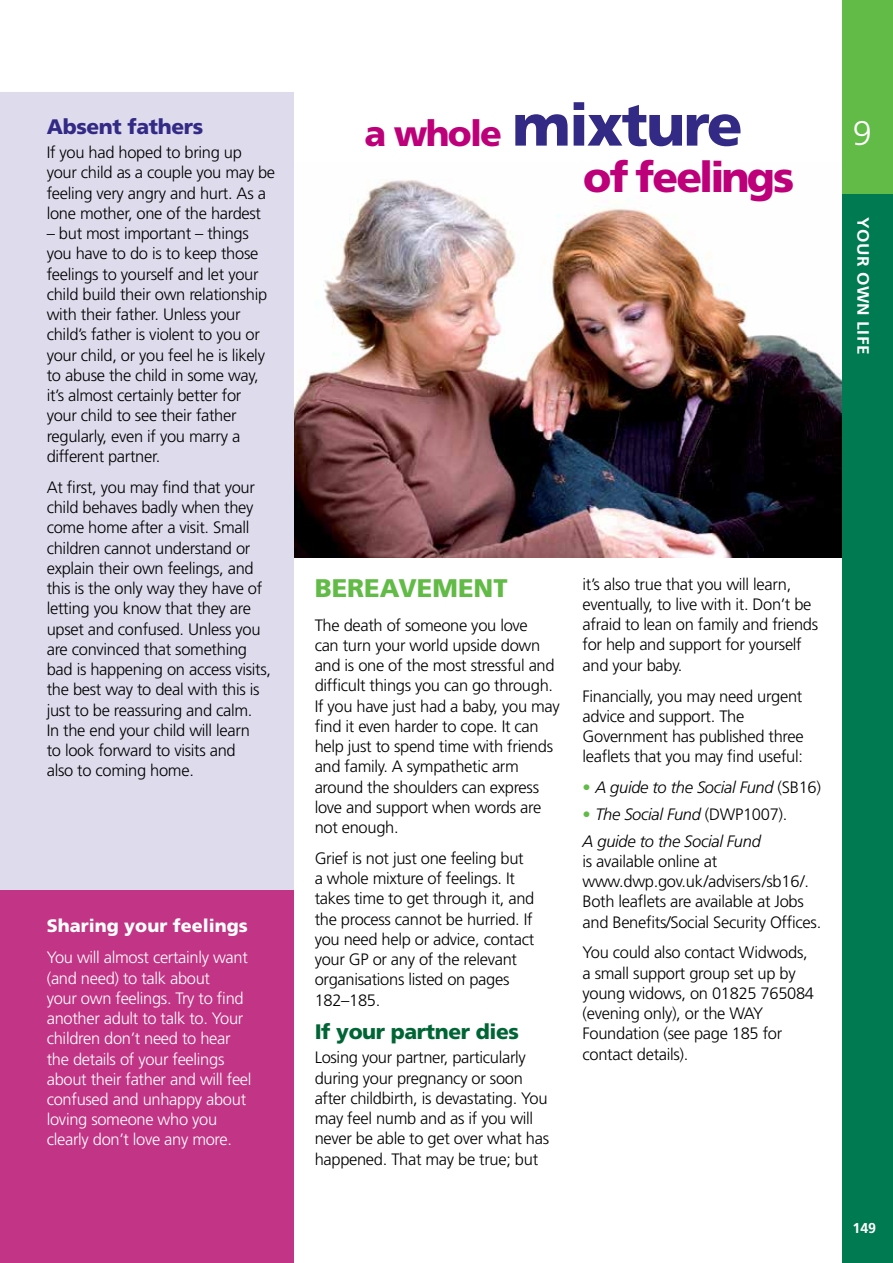
<style>
.page{position:relative;width:893px;height:1263px;background:#fff}
.page>*{position:absolute;margin:0;border:0;box-sizing:border-box;transform-origin:0 0}
.t1{font:900 58.8px "Frutiger";letter-spacing:-.03em;color:#332a86}
.t2{font:900 42.3px "Frutiger";letter-spacing:-.06em;color:#bd007a}
.t3{font:300 34.2px "Frutiger";color:#fff}
.t4{font:900 25.5px "Frutiger";color:#62bb46}
.t5{font:900 21px "Frutiger";letter-spacing:-.02em;color:#006535}
.t6{font:900 21px "Frutiger";letter-spacing:-.02em;color:#332a86}
.t7{font:900 18px "Frutiger";color:#fff}
.t8{font:300 16.5px/20.2px "Frutiger";letter-spacing:-.02em;color:#000}
.t9{font:300 16.5px/20.2px "Frutiger";letter-spacing:-.02em;color:#fff}
.t10{font:italic 300 16.5px/26.7px "Frutiger";letter-spacing:-.02em;color:#000}
.t11{font:700 16.35px "Frutiger";letter-spacing:.025em;color:#fff;scale:1.05 1}
.t12{font:700 14.25px "Frutiger";color:#fff}
.s1{font-size:35.85px;color:#bd007a}
.s2{font-style:normal;color:#62bb46}
.s3{font-style:normal}
</style>
<div class="page">
<img style="left:293px;top:163px;width:549px;height:394px">
<div style="left:0;top:92px;width:293px;height:1104px;background:#dedcec"></div>
<div style="left:0;top:890px;width:293px;height:373px;background:#c23485"></div>
<div style="left:842px;top:164px;width:51px;height:1099px;background:#007a50"></div>
<div style="left:842px;top:0;width:51px;height:193px;background:#62bb46"></div>
<p class="t6" style="left:47px;top:114px;width:158px">Absent fathers</p>
<p class="t8" style="left:47px;top:142px;width:230px">If you had hoped to bring up your child as a couple you may be feeling very angry and hurt. As a lone mother, one of the hardest</p>
<p class="t8" style="left:47px;top:223px;width:222px">– but most important – things you have to do is to keep those feelings to yourself and let your child build their own relationship with their father. Unless your child’s father is violent to you or your child, or you feel he is likely to abuse the child in some way, it’s almost certainly better for your child to see their father regularly, even if you marry a different partner.</p>
<p class="t8" style="left:47px;top:477px;width:226px">At first, you may find that your child behaves badly when they come home after a visit. Small children cannot understand or explain their own feelings, and this is the only way they have of letting you know that they are upset and confused. Unless you are convinced that something bad is happening on access visits, the best way to deal with this is just to be reassuring and calm.<br>In the end your child will learn<br>to look forward to visits and<br>also to coming home.</p>
<p class="t7" style="left:47px;top:915px;width:203px">Sharing your feelings</p>
<p class="t9" style="left:47px;top:947px;width:206px">You will almost certainly want (and need) to talk about<br>your own feelings. Try to find another adult to talk to. Your children don’t need to hear the details of your feelings about their father and will feel confused and unhappy about loving someone who you clearly don’t love any more.</p>
<h1 class="t1" style="left:365px;top:89px;width:380px"><span class="s1">a whole</span> mixture</h1>
<h2 class="t2" style="left:583px;top:152px;width:213px">of feelings</h2>
<h3 class="t3" style="left:853px;top:114px;width:21px">9</h3>
<p class="t11" style="left:873px;top:217px;width:132px;rotate:90deg">YOUR OWN LIFE</p>
<h3 class="t4" style="left:315px;top:572px;width:194px">BEREAVEMENT</h3>
<p class="t8" style="left:315px;top:615px;width:247px">The death of someone you love<br>can turn your world upside down and is one of the most stressful and difficult things you can go through.<br>If you have just had a baby, you may find it even harder to cope. It can help just to spend time with friends and family. A sympathetic arm around the shoulders can express love and support when words are not enough.</p>
<p class="t8" style="left:315px;top:848px;width:221px">Grief is not just one feeling but a whole mixture of feelings. It takes time to get through it, and the process cannot be hurried. If you need help or advice, contact your GP or any of the relevant organisations listed on pages<br>182–185.</p>
<p class="t5" style="left:315px;top:1019px;width:206px">If your partner dies</p>
<p class="t8" style="left:315px;top:1047px;width:236px">Losing your partner, particularly during your pregnancy or soon after childbirth, is devastating. You may feel numb and as if you will never be able to get over what has happened. That may be true; but</p>
<p class="t8" style="left:583px;top:574px;width:237px">it’s also true that you will learn, eventually, to live with it. Don’t be afraid to lean on family and friends for help and support for yourself and your baby.</p>
<p class="t8" style="left:583px;top:686px;width:223px">Financially, you may need urgent advice and support. The<br>Government has published three leaflets that you may find useful:</p>
<p class="t10" style="left:583px;top:774px;width:240px"><span class="s2">•</span> A guide to the Social Fund <span class="s3">(SB16)</span></p>
<p class="t10" style="left:583px;top:801px;width:206px"><span class="s2">•</span> The Social Fund <span class="s3">(DWP1007).<br></span>A guide to the Social Fund</p>
<p class="t8" style="left:583px;top:851px;width:240px">is available online at www.dwp.gov.uk/advisers/sb16/.<br>Both leaflets are available at Jobs and Benefits/Social Security Offices.</p>
<p class="t8" style="left:583px;top:942px;width:233px">You could also contact Widwods, a small support group set up by young widows, on 01825 765084 (evening only), or the WAY<br>Foundation (see page 185 for contact details).</p>
<p class="t12" style="left:852px;top:1220px;width:25px">149</p>
</div>
